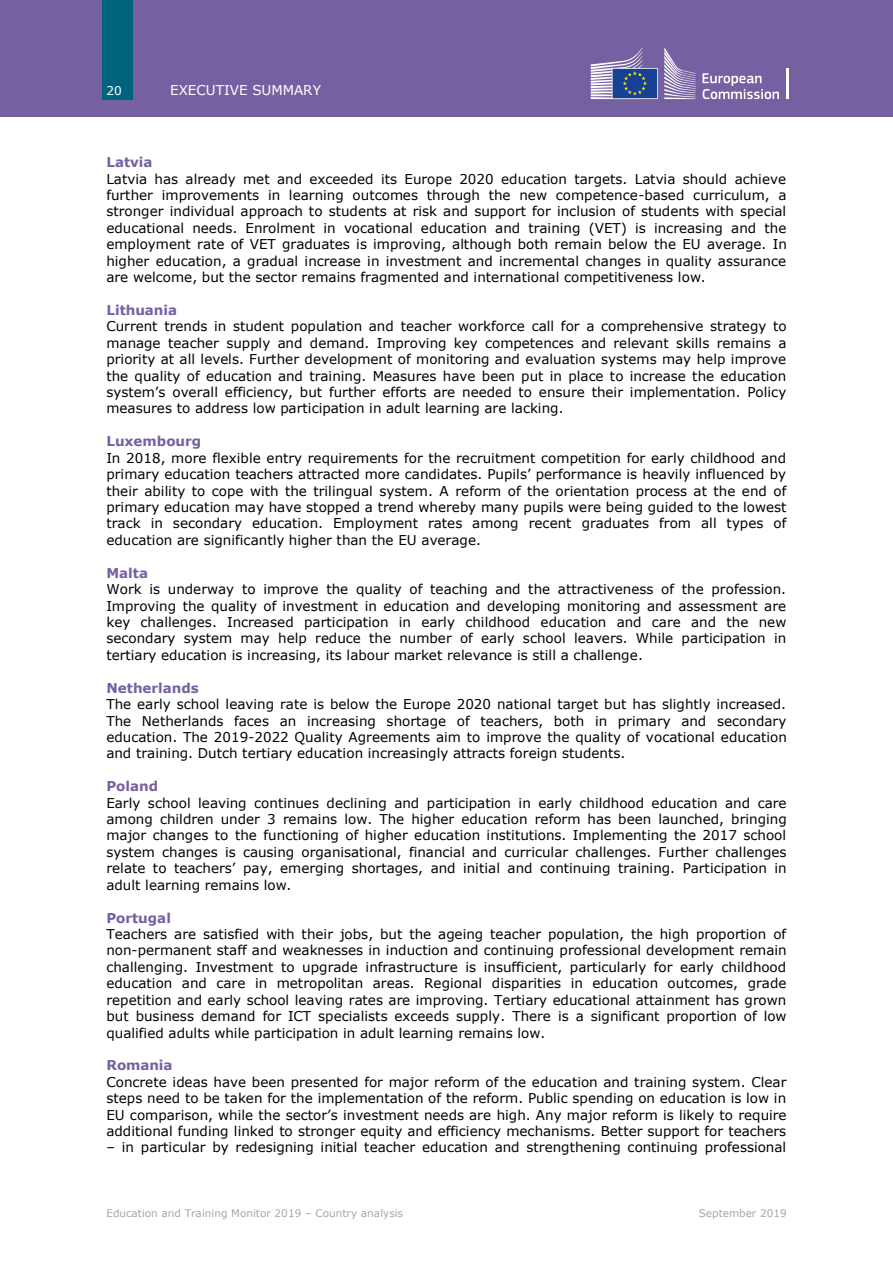
<style>
.page{position:relative;width:893px;height:1264px;background:#fff}
.page>*{position:absolute;margin:0;border:0;box-sizing:border-box;transform-origin:0 0}
.t1{font:13.5px/16.4px "Verdana";color:#000;text-align:justify}
.t2{font:700 13.5px "Verdana";color:#7561a2}
.t3{font:13.5px "Verdana";color:#fff}
.t4{font:12px "Verdana";color:#fff}
.t5{font:10.5px "Verdana";color:#a6a6a6}
</style>
<div class="page">
<div style="left:0;top:0;width:893px;height:116px;background:#7561a2"></div>
<div style="left:103px;top:0;width:30px;height:99px;background:#00637e"></div>
<svg style="left:703px;top:73px;width:76px;height:26px"></svg>
<hr style="left:786px;top:68px;width:2px;height:31px;background:#fff">
<svg style="left:664px;top:47px;width:32px;height:52px"></svg>
<svg style="left:591px;top:47px;width:67px;height:52px"></svg>
<p class="t4" style="left:106px;top:82px;width:17px">20</p>
<p class="t3" style="left:170px;top:81px;width:152px">EXECUTIVE SUMMARY</p>
<p class="t2" style="left:106px;top:154px;width:48px">Latvia</p>
<p class="t1" style="left:106px;top:170px;width:682px">Latvia has already met and exceeded its Europe 2020 education targets. Latvia should achieve further improvements in learning outcomes through the new competence-based curriculum, a stronger individual approach to students at risk and support for inclusion of students with special educational needs. Enrolment in vocational education and training (VET) is increasing and the employment rate of VET graduates is improving, although both remain below the EU average. In higher education, a gradual increase in investment and incremental changes in quality assurance are welcome, but the sector remains fragmented and international competitiveness low.</p>
<p class="t2" style="left:106px;top:301px;width:72px">Lithuania</p>
<p class="t1" style="left:106px;top:317px;width:682px">Current trends in student population and teacher workforce call for a comprehensive strategy to manage teacher supply and demand. Improving key competences and relevant skills remains a priority at all levels. Further development of monitoring and evaluation systems may help improve the quality of education and training. Measures have been put in place to increase the education system’s overall efficiency, but further efforts are needed to ensure their implementation. Policy measures to address low participation in adult learning are lacking.</p>
<p class="t2" style="left:106px;top:432px;width:96px">Luxembourg</p>
<p class="t1" style="left:106px;top:449px;width:682px">In 2018, more flexible entry requirements for the recruitment competition for early childhood and primary education teachers attracted more candidates. Pupils’ performance is heavily influenced by their ability to cope with the trilingual system. A reform of the orientation process at the end of primary education may have stopped a trend whereby many pupils were being guided to the lowest track in secondary education. Employment rates among recent graduates from all types of education are significantly higher than the EU average.</p>
<p class="t2" style="left:106px;top:564px;width:43px">Malta</p>
<p class="t1" style="left:106px;top:580px;width:681px">Work is underway to improve the quality of teaching and the attractiveness of the profession.<br>Improving the quality of investment in education and developing monitoring and assessment are key challenges. Increased participation in early childhood education and care and the new secondary system may help reduce the number of early school leavers. While participation in tertiary education is increasing, its labour market relevance is still a challenge.</p>
<p class="t2" style="left:106px;top:679px;width:94px">Netherlands</p>
<p class="t1" style="left:106px;top:695px;width:682px">The early school leaving rate is below the Europe 2020 national target but has slightly increased.<br>The Netherlands faces an increasing shortage of teachers, both in primary and secondary education. The 2019-2022 Quality Agreements aim to improve the quality of vocational education and training. Dutch tertiary education increasingly attracts foreign students.</p>
<p class="t2" style="left:106px;top:777px;width:53px">Poland</p>
<p class="t1" style="left:106px;top:793px;width:682px">Early school leaving continues declining and participation in early childhood education and care among children under 3 remains low. The higher education reform has been launched, bringing major changes to the functioning of higher education institutions. Implementing the 2017 school system changes is causing organisational, financial and curricular challenges. Further challenges relate to teachers’ pay, emerging shortages, and initial and continuing training. Participation in adult learning remains low.</p>
<p class="t2" style="left:106px;top:908px;width:66px">Portugal</p>
<p class="t1" style="left:106px;top:925px;width:682px">Teachers are satisfied with their jobs, but the ageing teacher population, the high proportion of non-permanent staff and weaknesses in induction and continuing professional development remain challenging. Investment to upgrade infrastructure is insufficient, particularly for early childhood education and care in metropolitan areas. Regional disparities in education outcomes, grade repetition and early school leaving rates are improving. Tertiary educational attainment has grown but business demand for ICT specialists exceeds supply. There is a significant proportion of low qualified adults while participation in adult learning remains low.</p>
<p class="t2" style="left:106px;top:1056px;width:68px">Romania</p>
<p class="t1" style="left:106px;top:1072px;width:682px">Concrete ideas have been presented for major reform of the education and training system. Clear steps need to be taken for the implementation of the reform. Public spending on education is low in EU comparison, while the sector’s investment needs are high. Any major reform is likely to require additional funding linked to stronger equity and efficiency mechanisms. Better support for teachers</p>
<p class="t1" style="left:106px;top:1138px;width:681px">– in particular by redesigning initial teacher education and strengthening continuing professional</p>
<p class="t5" style="left:106px;top:1205px;width:298px">Education and Training Monitor 2019 – Country analysis</p>
<p class="t5" style="left:699px;top:1205px;width:89px">September 2019</p>
</div>
